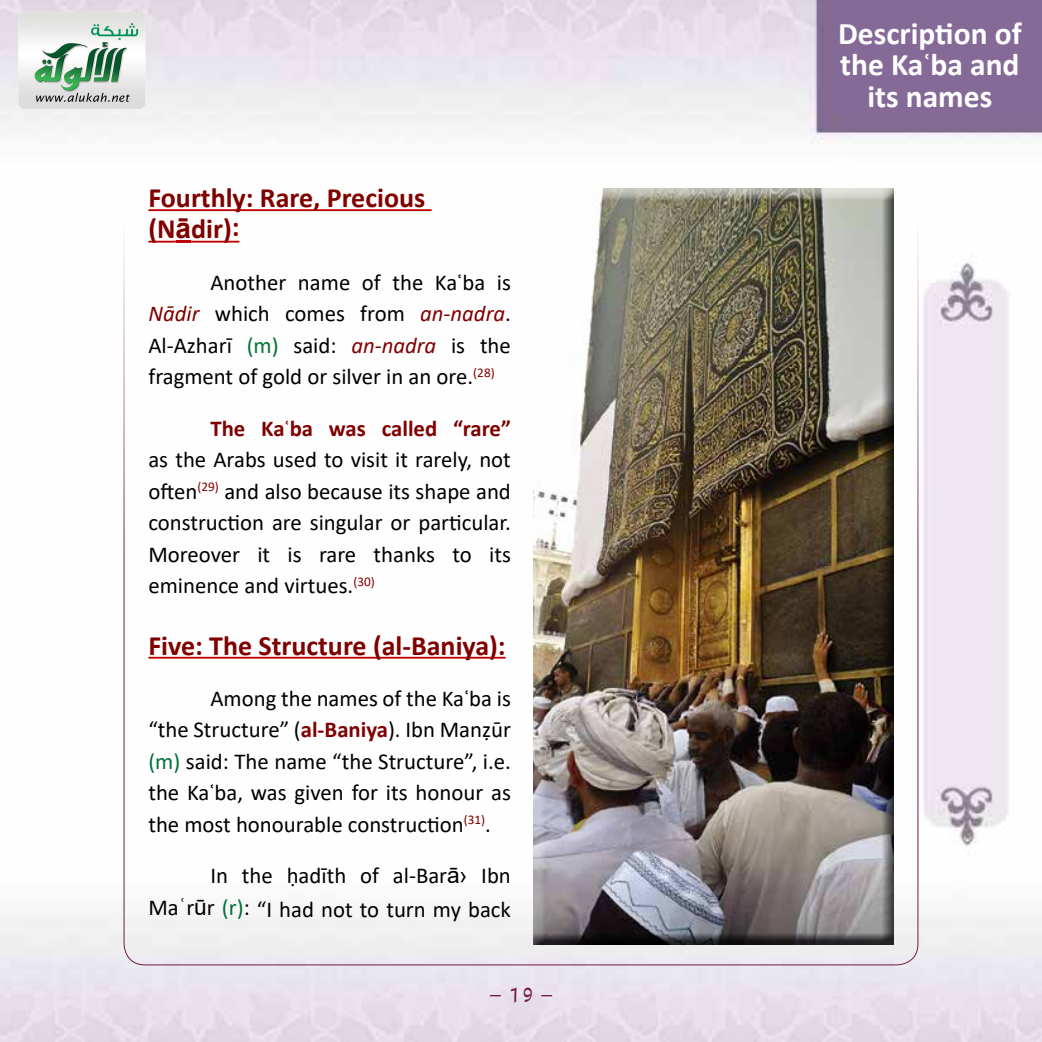
<style>
.page{position:relative;width:1042px;height:1042px;background:#fff}
.page>*{position:absolute;margin:0;border:0;box-sizing:border-box;transform-origin:0 0}
.t1{font:700 31.5px/31.5px "Calibri";color:#fff;text-align:center}
.t2{font:700 28px/31.5px "Calibri";color:#800000}
.t3{font:700 28px "Lotus";color:#731b42}
.t4{font:22.75px/31.5px "Calibri";color:#000;text-align:justify}
.t5{font:700 22.75px "Calibri";color:#800000}
.s1{font-family:"Arial"}
.s2{font-style:italic;color:#800000}
.s3{color:#007036}
.s4{font-weight:700;color:#800000}
</style>
<div class="page">
<img style="left:0;top:0;width:1042px;height:1042px">
<hr style="left:148px;top:209px;width:284px;height:2px;background:#c00000">
<hr style="left:148px;top:241px;width:28px;height:2px;background:#c00000">
<hr style="left:176px;top:240px;width:15px;height:3px;background:#c00000">
<hr style="left:191px;top:241px;width:48px;height:2px;background:#c00000">
<hr style="left:148px;top:657px;width:357px;height:1px;background:#c00000">
<div style="left:533px;top:188px;width:361px;height:758px;background:#000;opacity:.75"></div>
<img style="left:0;top:0;width:156px;height:124px">
<p class="t2" style="left:148px;top:182px;width:278px">Fourthly: Rare, Precious (N<span class="s1">ā</span>dir):</p>
<p class="t4" style="left:148px;top:266px;width:364px;text-indent:62px">Another name of the Kaʿba is <span class="s2">Nādir</span> which comes from <span class="s2">an-nadra</span>.<br>Al-Azharī <span class="s3">(m)</span> said: <span class="s2">an-nadra</span> is the fragment of gold or silver in an ore.<sup>(28)</sup></p>
<p class="t5" style="left:210px;top:412px;width:302px">The Kaʿba was called “rare”</p>
<p class="t4" style="left:148px;top:443px;width:364px">as the Arabs used to visit it rarely, not often<sup>(29)</sup> and also because its shape and construction are singular or particular.<br>Moreover it is rare thanks to its eminence and virtues.<sup>(30)</sup></p>
<p class="t2" style="left:148px;top:629px;width:359px">Five: The Structure (al-Baniya):</p>
<p class="t4" style="left:148px;top:682px;width:364px;text-indent:62px">Among the names of the Kaʿba is “the Structure” (<span class="s4">al-Baniya</span>). Ibn Manẓūr <span class="s3">(m)</span> said: The name “the Structure”, i.e. the Kaʿba, was given for its honour as the most honourable construction<sup>(31)</sup>.</p>
<p class="t4" style="left:148px;top:858px;width:364px;line-height:33.4px;text-align:right">In the ḥadīth of al-Bar<span class="s1">ā›</span> Ibn<br>Ma<span class="s1">ʿ</span>r<span class="s1">ū</span>r <span class="s3">(r)</span>: “I had not to turn my back</p>
<p class="t3" style="left:488px;top:976px;width:67px">- 19 -</p>
<h1 class="t1" style="left:838px;top:17px;width:185px">Description of the Kaʿba and its names</h1>
</div>
